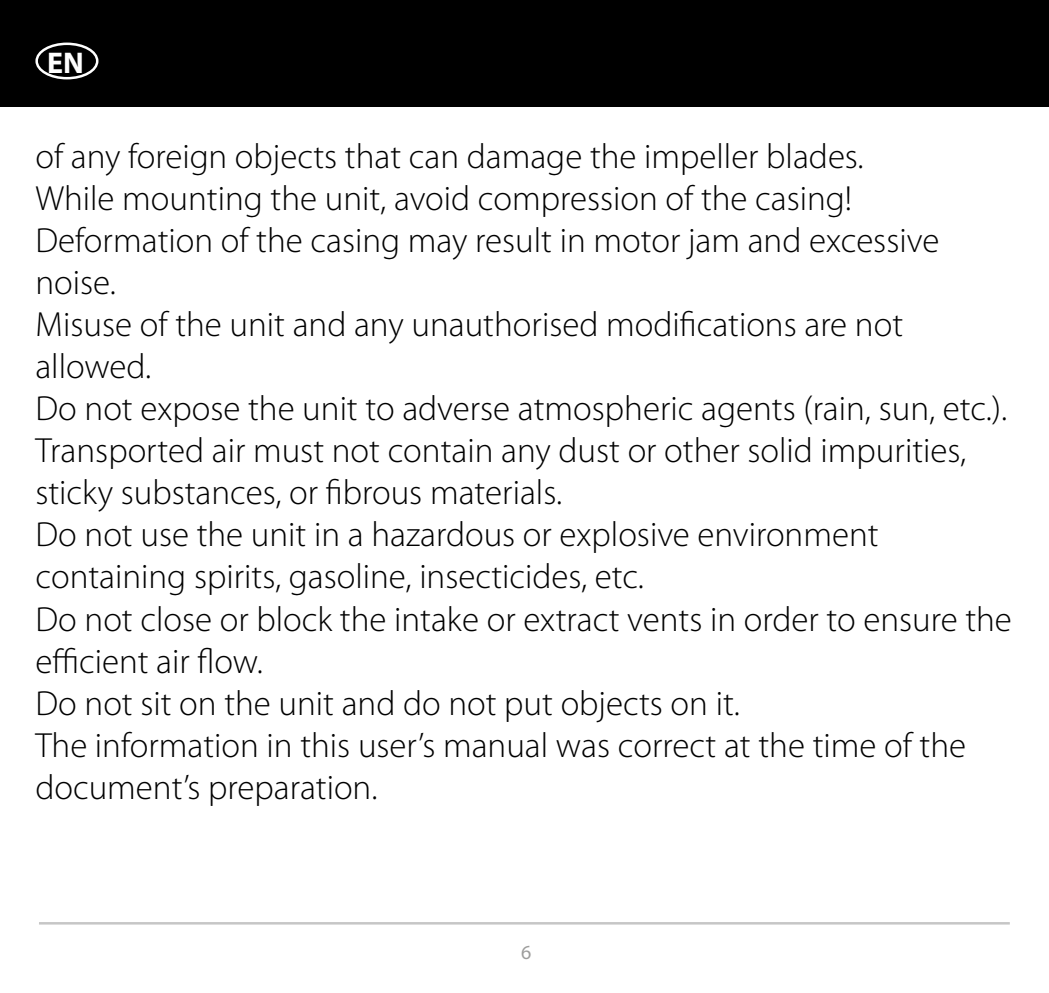
<style>
.page{position:relative;width:1049px;height:993px;background:#fff}
.page>*{position:absolute;margin:0;border:0;box-sizing:border-box;transform-origin:0 0}
.t1{font:300 35px/42px "Myriad Pro";color:#000}
.t2{font:700 30px "Myriad Pro";color:#fff}
.t3{font:20px "Myriad Pro";color:#9d9d9c}
</style>
<div class="page">
<div style="left:0;top:0;width:1049px;height:106px;background:#000"></div>
<hr style="left:39px;top:921px;width:971px;height:3px;background:#c6c6c6">
<div style="left:35px;top:43px;width:63px;height:36px;border:2px solid #fff;border-radius:50%"></div>
<p class="t2" style="left:47px;top:43px;width:38px">EN</p>
<p class="t1" style="left:35px;top:136px;width:978px">of any foreign objects that can damage the impeller blades.<br>While mounting the unit, avoid compression of the casing!<br>Deformation of the casing may result in motor jam and excessive noise.<br>Misuse of the unit and any unauthorised modifications are not allowed.<br>Do not expose the unit to adverse atmospheric agents (rain, sun, etc.).<br>Transported air must not contain any dust or other solid impurities, sticky substances, or fibrous materials.<br>Do not use the unit in a hazardous or explosive environment containing spirits, gasoline, insecticides, etc.<br>Do not close or block the intake or extract vents in order to ensure the efficient air flow.<br>Do not sit on the unit and do not put objects on it.<br>The information in this user’s manual was correct at the time of the document’s preparation.</p>
<p class="t3" style="left:521px;top:939px;width:12px">6</p>
</div>
